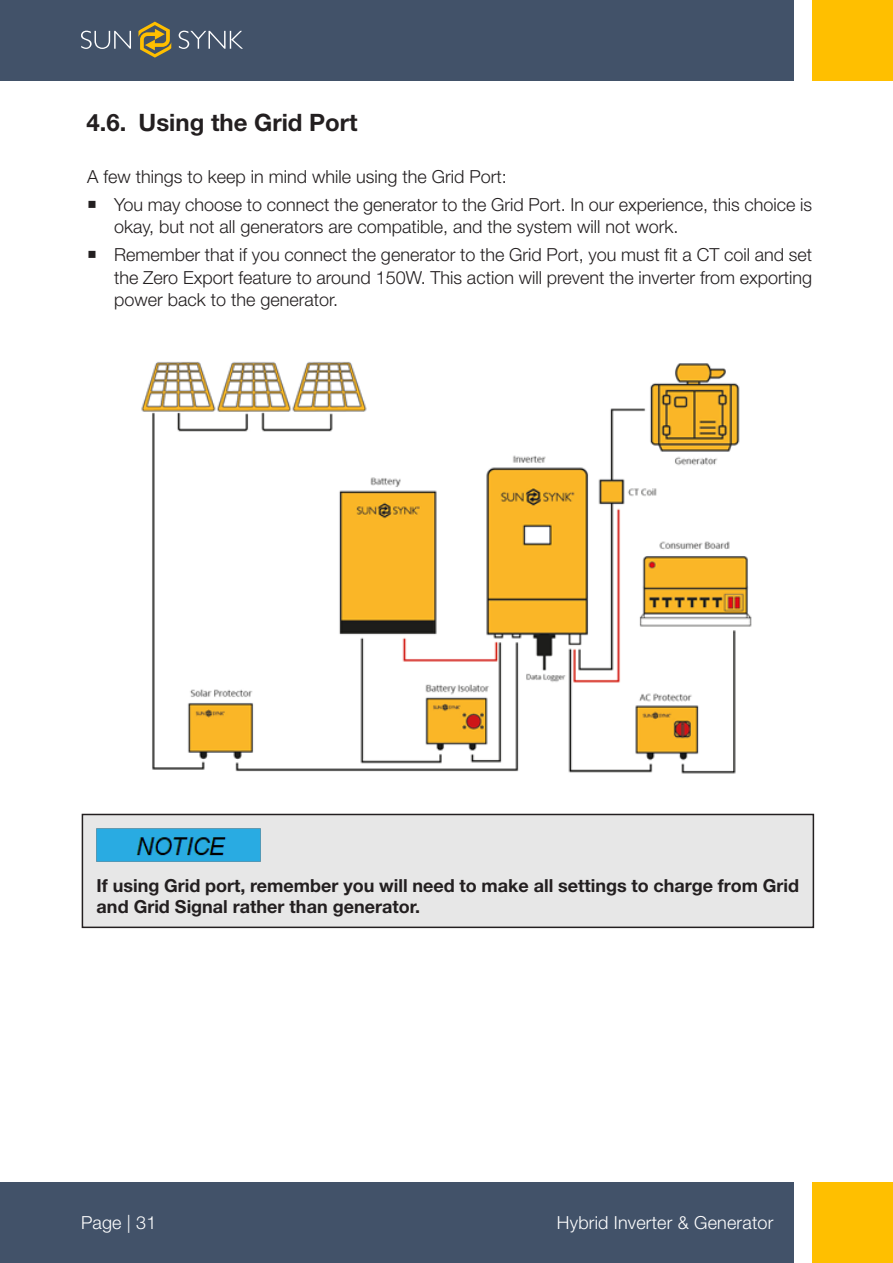
<style>
.page{position:relative;width:893px;height:1263px;background:#fff}
.page>*{position:absolute;margin:0;border:0;box-sizing:border-box;transform-origin:0 0}
.t1{font:700 24px "Helvetica Neue LT Std";color:#231f20}
.Body_Text{font:300 18px/22.5px "Helvetica Neue LT Std";color:#231f20}
.Body_Text-2{font:700 18px/21px "Helvetica Neue LT Std";color:#231f20}
.t2{font:300 18px "Helvetica Neue LT Std";letter-spacing:.01em;color:#fff}
</style>
<div class="page">
<div style="left:0;top:1182px;width:794px;height:81px;background:#425269"></div>
<div style="left:812px;top:1182px;width:81px;height:81px;background:#ffbf00"></div>
<div style="left:0;top:0;width:794px;height:81px;background:#425269"></div>
<div style="left:813px;top:0;width:80px;height:81px;background:#ffbf00"></div>
<svg style="left:179px;top:31px;width:64px;height:18px"></svg>
<svg style="left:81px;top:31px;width:50px;height:18px"></svg>
<svg style="left:138px;top:22px;width:33px;height:36px"></svg>
<img style="left:141px;top:361px;width:611px;height:413px">
<div style="left:82px;top:814px;width:731px;height:113px;background:#e7e7e7"></div>
<div style="left:82px;top:814px;width:732px;height:114px;border:2px solid #231f20"></div>
<img style="left:96px;top:828px;width:165px;height:34px">
<p class="t1" style="left:87px;top:108px;width:273px">4.6. Using the Grid Port</p>
<p class="Body_Text" style="left:87px;top:165px;width:421px">A few things to keep in mind while using the Grid Port:</p>
<p class="Body_Text" style="left:114px;top:193px;width:700px">You may choose to connect the generator to the Grid Port. In our experience, this choice is okay, but not all generators are compatible, and the system will not work.</p>
<p class="Body_Text" style="left:114px;top:243px;width:700px;text-align:justify">Remember that if you connect the generator to the Grid Port, you must fit a CT coil and set the Zero Export feature to around 150W. This action will prevent the inverter from exporting power back to the generator.</p>
<p class="Body_Text-2" style="left:97px;top:874px;width:704px">If using Grid port, remember you will need to make all settings to charge from Grid and Grid Signal rather than generator.</p>
<p class="t2" style="left:81px;top:1211px;width:77px">Page | 31</p>
<p class="t2" style="left:557px;top:1211px;width:218px">Hybrid Inverter &amp; Generator</p>
</div>
